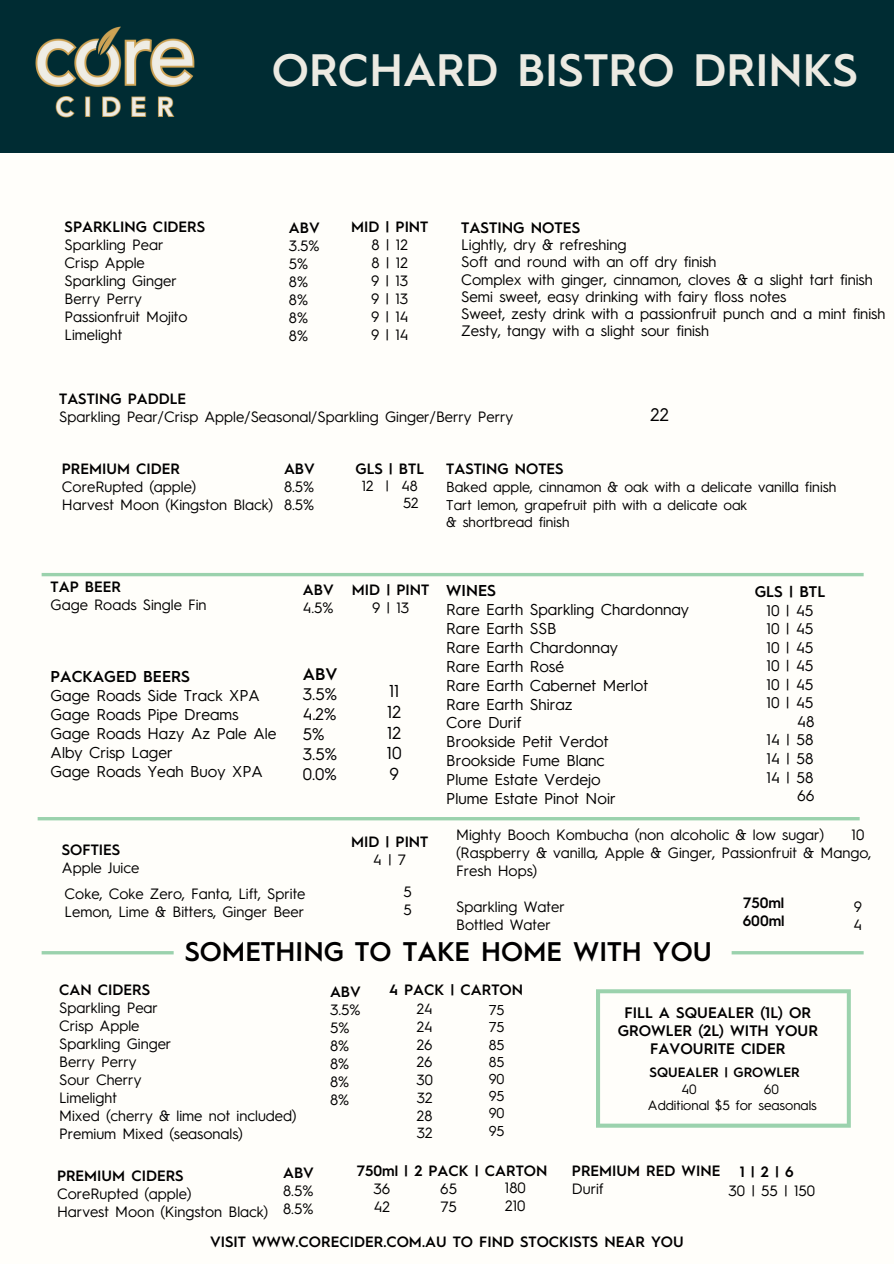
<style>
.page{position:relative;width:894px;height:1264px;background:#fff}
.page>*{position:absolute;margin:0;border:0;box-sizing:border-box;transform-origin:0 0}
.t1{font:600 45.45px "Hurme Geometric Sans 1";color:#eceae2}
.t2{font:600 27px "Hurme Geometric Sans 1";color:#000}
.t3{font:18.15px "Hurme Geometric Sans 3";color:#000}
.t4{font:17.25px/20.7px "Hurme Geometric Sans 3";color:#000}
.t5{font:16.8px/20.1px "Hurme Geometric Sans 3";color:#000}
.t6{font:15.75px/18.9px "Hurme Geometric Sans 3";color:#000}
.t7{font:15.45px "Hurme Geometric Sans 3";color:#000}
.t8{font:600 15.45px "Hurme Geometric Sans 1";color:#000}
.t9{font:600 15.3px/18px "Hurme Geometric Sans 1";color:#000;text-align:center}
.t10{font:15.15px "Hurme Geometric Sans 3";color:#000}
.t11{font:600 15.15px "Hurme Geometric Sans 1";color:#000}
.t12{font:15px/18px "Hurme Geometric Sans 3";color:#000}
.t13{font:600 15px/18px "Hurme Geometric Sans 1";color:#000;text-align:center}
.t14{font:14.85px "Hurme Geometric Sans 3";color:#000}
.t15{font:14.7px/16.8px "Hurme Geometric Sans 3";color:#000;text-align:right}
.t16{font:14.55px "Hurme Geometric Sans 3";color:#000}
.t17{font:14.4px "Hurme Geometric Sans 3";color:#000}
.t18{font:14.25px "Hurme Geometric Sans 3";color:#000}
.t19{font:13.5px "Hurme Geometric Sans 3";color:#000}
.t20{font:600 13.5px "Hurme Geometric Sans 1";color:#000}
.s1{font-family:"Hurme Geometric Sans 1";font-weight:600}
.s2{font-family:"Hurme Geometric Sans 3";font-weight:400}
</style>
<div class="page">
<div style="left:0;top:113px;width:893px;height:1150px;background:#fffefa"></div>
<div style="left:0;top:0;width:893px;height:152px;background:#002c33"></div>
<img style="left:36px;top:26px;width:159px;height:91px">
<hr style="left:42px;top:573px;width:821px;height:3px;background:#9bd2ad">
<hr style="left:42px;top:951px;width:132px;height:3px;background:#9bd2ad">
<hr style="left:731px;top:951px;width:132px;height:3px;background:#9bd2ad">
<hr style="left:38px;top:817px;width:821px;height:3px;background:#9bd2ad">
<svg style="left:596px;top:989px;width:254px;height:138px"></svg>
<h1 class="t13" style="left:65px;top:219px;width:142px">SPARKLING CIDERS</h1>
<p class="t12" style="left:65px;top:237px;width:100px">Sparkling Pear</p>
<p class="t12" style="left:65px;top:255px;width:82px">Crisp Apple</p>
<p class="t12" style="left:65px;top:273px;width:114px">Sparkling Ginger</p>
<p class="t12" style="left:65px;top:291px;width:79px">Berry Perry</p>
<p class="t12" style="left:65px;top:309px;width:124px">Passionfruit Mojito</p>
<p class="t12" style="left:65px;top:327px;width:59px">Limelight</p>
<p class="t1" style="left:272px;top:51px;width:587px">ORCHARD BISTRO DRINKS</p>
<p class="t12" style="left:289px;top:220px;width:32px"><span class="s1">ABV<br></span>3.5%<br>5%<br>8%<br>8%<br>8%<br>8%</p>
<h6 class="t12" style="left:351px;top:219px;width:79px;text-align:center"><span class="s1">MID | PINT<br></span>8|12<br>8|12<br>9|13<br>9|13<br>9|14<br>9|14</h6>
<h6 class="t11" style="left:461px;top:222px;width:120px">TASTING NOTES</h6>
<p class="t10" style="left:461px;top:239px;width:167px">Lightly, dry &amp; refreshing</p>
<p class="t10" style="left:461px;top:256px;width:257px">Soft and round with an off dry finish</p>
<p class="t10" style="left:461px;top:273px;width:413px">Complex with ginger, cinnamon, cloves &amp; a slight tart finish</p>
<p class="t10" style="left:461px;top:290px;width:327px">Semi sweet, easy drinking with fairy floss notes</p>
<p class="t10" style="left:461px;top:307px;width:425px">Sweet, zesty drink with a passionfruit punch and a mint finish</p>
<p class="t10" style="left:461px;top:324px;width:249px">Zesty, tangy with a slight sour finish</p>
<p class="t13" style="left:59px;top:391px;width:128px">TASTING PADDLE</p>
<p class="t12" style="left:59px;top:409px;width:455px">Sparkling Pear/Crisp Apple/Seasonal/Sparkling Ginger/Berry Perry</p>
<p class="t3" style="left:650px;top:407px;width:20px">22</p>
<p class="t13" style="left:62px;top:461px;width:120px">PREMIUM CIDER</p>
<p class="t12" style="left:62px;top:479px;width:136px">CoreRupted (apple)</p>
<p class="t12" style="left:62px;top:497px;width:213px">Harvest Moon (Kingston Black)</p>
<p class="t12" style="left:284px;top:461px;width:32px;text-align:justify"><span class="s1">ABV </span>8.5% 8.5%</p>
<h6 class="t13" style="left:355px;top:461px;width:70px">GLS | BTL</h6>
<h6 class="t13" style="left:446px;top:461px;width:119px">TASTING NOTES</h6>
<p class="t16" style="left:446px;top:481px;width:391px">Baked apple, cinnamon &amp; oak with a delicate vanilla finish</p>
<p class="t18" style="left:446px;top:499px;width:302px">Tart lemon, grapefruit pith with a delicate oak</p>
<p class="t18" style="left:446px;top:516px;width:125px">&amp; shortbread finish</p>
<h6 class="t15" style="left:362px;top:478px;width:58px">12 | 48<br>52</h6>
<p class="t13" style="left:51px;top:578px;width:72px">TAP BEER</p>
<p class="t12" style="left:51px;top:596px;width:157px">Gage Roads Single Fin</p>
<p class="t12" style="left:303px;top:582px;width:32px"><span class="s1">ABV<br></span>4.5%</p>
<p class="t13" style="left:352px;top:582px;width:79px">MID | PINT<br><span class="s2">9|13</span></p>
<h6 class="t6" style="left:51px;top:668px;width:227px"><span class="s1">PACKAGED BEERS<br></span>Gage Roads Side Track XPA<br>Gage Roads Pipe Dreams<br>Gage Roads Hazy Az Pale Ale<br>Alby Crisp Lager<br>Gage Roads Yeah Buoy XPA</h6>
<h6 class="t5" style="left:303px;top:665px;width:36px"><span class="s1">ABV<br></span>3.5%<br>4.2%<br>5%<br>3.5%<br>0.0%</h6>
<h4 class="t4" style="left:386px;top:682px;width:16px">11<br>12<br>12<br>10<br>9</h4>
<h3 class="t13" style="left:62px;top:842px;width:60px">SOFTIES</h3>
<h4 class="t12" style="left:62px;top:860px;width:79px">Apple Juice</h4>
<p class="t12" style="left:65px;top:886px;width:242px">Coke, Coke Zero, Fanta, Lift, Sprite</p>
<p class="t12" style="left:65px;top:904px;width:241px">Lemon, Lime &amp; Bitters, Ginger Beer</p>
<p class="t13" style="left:351px;top:834px;width:79px">MID | PINT<br><span class="s2">4|7</span></p>
<p class="t12" style="left:403px;top:883px;width:10px">5</p>
<p class="t12" style="left:403px;top:901px;width:10px">5</p>
<h6 class="t6" style="left:446px;top:582px;width:244px"><span class="s1">WINES<br></span>Rare Earth Sparkling Chardonnay<br>Rare Earth SSB<br>Rare Earth Chardonnay<br>Rare Earth Rosé<br>Rare Earth Cabernet Merlot<br>Rare Earth Shiraz<br>Core Durif<br>Brookside Petit Verdot<br>Brookside Fume Blanc<br>Plume Estate Verdejo<br>Plume Estate Pinot Noir</h6>
<h4 class="t8" style="left:754px;top:585px;width:72px">GLS | BTL</h4>
<h4 class="t7" style="left:766px;top:604px;width:49px">10 | 45</h4>
<h4 class="t7" style="left:766px;top:622px;width:49px">10 | 45</h4>
<h4 class="t7" style="left:766px;top:641px;width:49px">10 | 45</h4>
<h4 class="t7" style="left:766px;top:659px;width:49px">10 | 45</h4>
<h4 class="t7" style="left:766px;top:678px;width:49px">10 | 45</h4>
<h4 class="t7" style="left:766px;top:696px;width:49px">10 | 45</h4>
<h4 class="t7" style="left:797px;top:715px;width:19px">48</h4>
<h4 class="t7" style="left:766px;top:733px;width:48px">14 | 58</h4>
<h4 class="t7" style="left:766px;top:752px;width:48px">14 | 58</h4>
<h4 class="t7" style="left:766px;top:770px;width:48px">14 | 58</h4>
<h4 class="t7" style="left:797px;top:789px;width:19px">66</h4>
<p class="t12" style="left:456px;top:826px;width:369px">Mighty Booch Kombucha (non alcoholic &amp; low sugar)</p>
<p class="t12" style="left:456px;top:844px;width:416px">(Raspberry &amp; vanilla, Apple &amp; Ginger, Passionfruit &amp; Mango,</p>
<p class="t12" style="left:456px;top:862px;width:83px">Fresh Hops)</p>
<p class="t12" style="left:456px;top:898px;width:110px">Sparkling Water</p>
<p class="t12" style="left:456px;top:916px;width:96px">Bottled Water</p>
<p class="t12" style="left:851px;top:826px;width:14px">10</p>
<p class="t13" style="left:742px;top:895px;width:43px">750ml</p>
<h6 class="t13" style="left:742px;top:913px;width:43px">600ml</h6>
<p class="t12" style="left:853px;top:898px;width:10px">9</p>
<p class="t12" style="left:853px;top:916px;width:10px">4</p>
<p class="t2" style="left:185px;top:940px;width:528px">SOMETHING TO TAKE HOME WITH YOU</p>
<p class="t13" style="left:59px;top:981px;width:92px">CAN CIDERS</p>
<p class="t12" style="left:59px;top:999px;width:100px">Sparkling Pear</p>
<p class="t12" style="left:59px;top:1017px;width:82px">Crisp Apple</p>
<h2 class="t12" style="left:59px;top:1035px;width:114px">Sparkling Ginger</h2>
<p class="t12" style="left:59px;top:1053px;width:79px">Berry Perry</p>
<p class="t12" style="left:59px;top:1071px;width:84px">Sour Cherry</p>
<p class="t12" style="left:59px;top:1089px;width:59px">Limelight</p>
<p class="t12" style="left:59px;top:1107px;width:239px">Mixed (cherry &amp; lime not included)</p>
<p class="t12" style="left:59px;top:1125px;width:185px">Premium Mixed (seasonals)</p>
<p class="t12" style="left:330px;top:984px;width:32px"><span class="s1">ABV<br></span>3.5%<br>5%<br>8%<br>8%<br>8%<br>8%</p>
<p class="t13" style="left:389px;top:982px;width:135px">4 PACK | CARTON</p>
<p class="t14" style="left:416px;top:1002px;width:17px">24</p>
<p class="t14" style="left:416px;top:1020px;width:17px">24</p>
<p class="t14" style="left:416px;top:1038px;width:17px">26</p>
<p class="t14" style="left:416px;top:1055px;width:17px">26</p>
<h5 class="t14" style="left:416px;top:1073px;width:18px">30</h5>
<h6 class="t14" style="left:416px;top:1091px;width:17px">32</h6>
<p class="t14" style="left:417px;top:1109px;width:17px">28</p>
<p class="t14" style="left:416px;top:1126px;width:17px">32</p>
<p class="t17" style="left:488px;top:1004px;width:17px">75</p>
<p class="t17" style="left:488px;top:1021px;width:17px">75</p>
<p class="t17" style="left:488px;top:1038px;width:17px">85</p>
<p class="t17" style="left:488px;top:1055px;width:17px">85</p>
<p class="t17" style="left:488px;top:1073px;width:17px">90</p>
<p class="t17" style="left:488px;top:1090px;width:17px">95</p>
<p class="t17" style="left:488px;top:1107px;width:17px">90</p>
<p class="t17" style="left:488px;top:1124px;width:17px">95</p>
<p class="t13" style="left:57px;top:1167px;width:128px">PREMIUM CIDERS</p>
<p class="t12" style="left:57px;top:1185px;width:136px">CoreRupted (apple)</p>
<p class="t12" style="left:57px;top:1203px;width:213px">Harvest Moon (Kingston Black)</p>
<p class="t12" style="left:283px;top:1165px;width:32px;text-align:justify"><span class="s1">ABV </span>8.5% 8.5%</p>
<p class="t13" style="left:357px;top:1163px;width:192px">750ml | 2 PACK | CARTON</p>
<h6 class="t12" style="left:505px;top:1179px;width:22px">180</h6>
<p class="t12" style="left:505px;top:1197px;width:22px">210</p>
<p class="t12" style="left:373px;top:1181px;width:18px">36</p>
<h5 class="t12" style="left:373px;top:1199px;width:18px">42</h5>
<h5 class="t12" style="left:440px;top:1181px;width:18px">65</h5>
<h6 class="t12" style="left:440px;top:1199px;width:18px">75</h6>
<p class="t9" style="left:617px;top:1004px;width:202px">FILL A SQUEALER (1L) OR<br>GROWLER (2L) WITH YOUR<br>FAVOURITE CIDER</p>
<p class="t20" style="left:649px;top:1067px;width:152px">SQUEALER | GROWLER</p>
<p class="t19" style="left:681px;top:1083px;width:17px">40</p>
<p class="t19" style="left:763px;top:1083px;width:17px">60</p>
<p class="t19" style="left:647px;top:1099px;width:170px">Additional $5 for seasonals</p>
<p class="t13" style="left:571px;top:1163px;width:150px">PREMIUM RED WINE</p>
<p class="t12" style="left:571px;top:1181px;width:33px">Durif</p>
<p class="t13" style="left:739px;top:1163px;width:56px">1|2|6</p>
<p class="t12" style="left:728px;top:1183px;width:88px">30 | 55 | 150</p>
<p class="t13" style="left:210px;top:1233px;width:475px">VISIT WWW.CORECIDER.COM.AU TO FIND STOCKISTS NEAR YOU</p>
</div>
